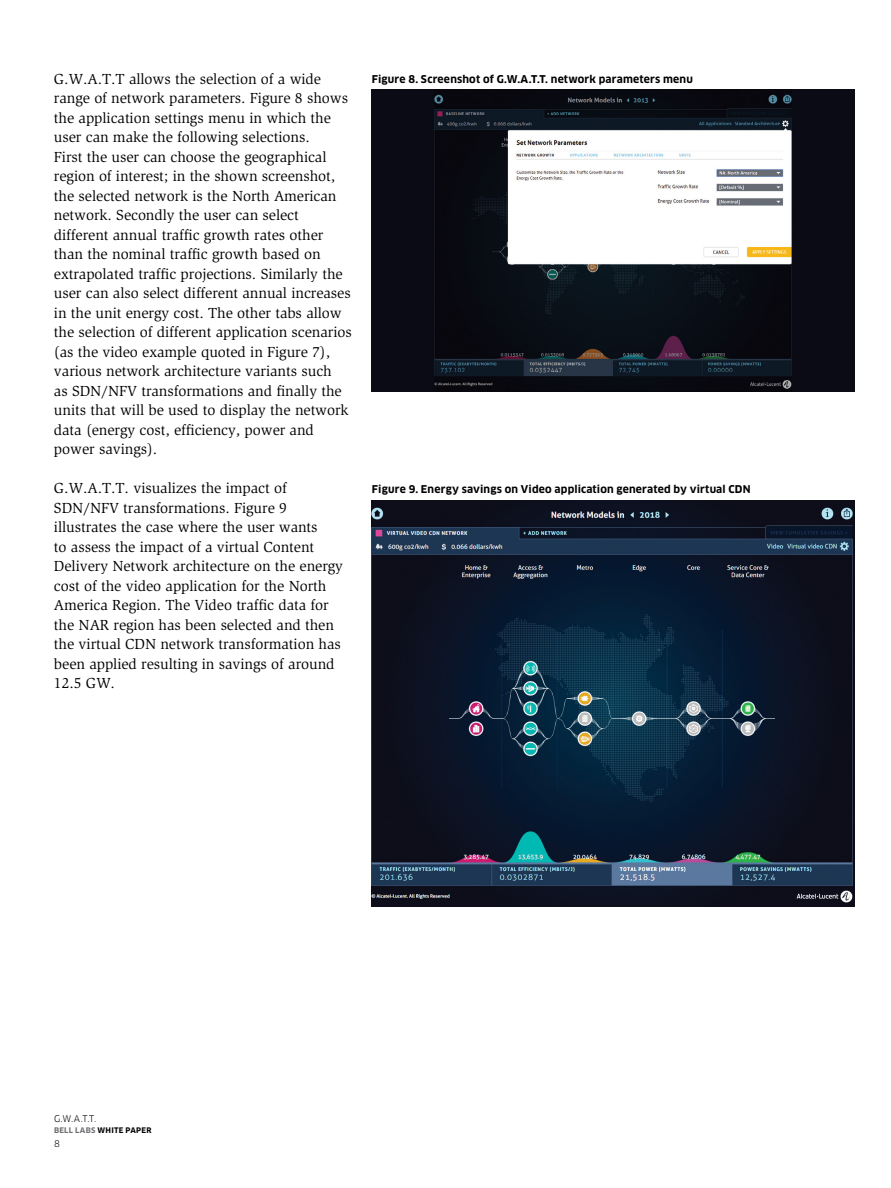
<style>
.page{position:relative;width:891px;height:1188px;background:#fff}
.page>*{position:absolute;margin:0;border:0;box-sizing:border-box;transform-origin:0 0}
.t1{font:15px/19.5px "Slimbach Std";letter-spacing:-.005em;color:#000}
.t2{font:700 10.5px "Clan OT";letter-spacing:.015em;color:#000}
.t3{font:9px "Clan OT";color:#000}
.t4{font:700 7.5px "Clan OT";letter-spacing:.03em;color:#000}
.s1{color:#6d6e71}
</style>
<div class="page">
<img style="left:372px;top:90px;width:483px;height:302px">
<img style="left:372px;top:500px;width:483px;height:407px">
<p class="t1" style="left:54px;top:69px;width:299px">G.W.A.T.T allows the selection of a wide range of network parameters. Figure 8 shows the application settings menu in which the user can make the following selections.<br>First the user can choose the geographical region of interest; in the shown screenshot, the selected network is the North American network. Secondly the user can select different annual traffic growth rates other than the nominal traffic growth based on extrapolated traffic projections. Similarly the user can also select different annual increases in the unit energy cost. The other tabs allow the selection of different application scenarios (as the video example quoted in Figure 7), various network architecture variants such<br>as SDN/NFV transformations and finally the units that will be used to display the network data (energy cost, efficiency, power and power savings).</p>
<p class="t1" style="left:54px;top:478px;width:291px">G.W.A.T.T. visualizes the impact of SDN/NFV transformations. Figure 9 illustrates the case where the user wants<br>to assess the impact of a virtual Content Delivery Network architecture on the energy cost of the video application for the North America Region. The Video traffic data for the NAR region has been selected and then the virtual CDN network transformation has been applied resulting in savings of around 12.5 GW.</p>
<p class="t2" style="left:372px;top:73px;width:323px">Figure 8. Screenshot of G.W.A.T.T. network parameters menu</p>
<p class="t2" style="left:372px;top:483px;width:380px">Figure 9. Energy savings on Video application generated by virtual CDN</p>
<p class="t3" style="left:54px;top:1113px;width:44px">G.W.A.T.T.</p>
<p class="t4" style="left:54px;top:1126px;width:99px"><span class="s1">BELL LABS</span> WHITE PAPER</p>
<p class="t3" style="left:54px;top:1139px;width:7px">8</p>
</div>
